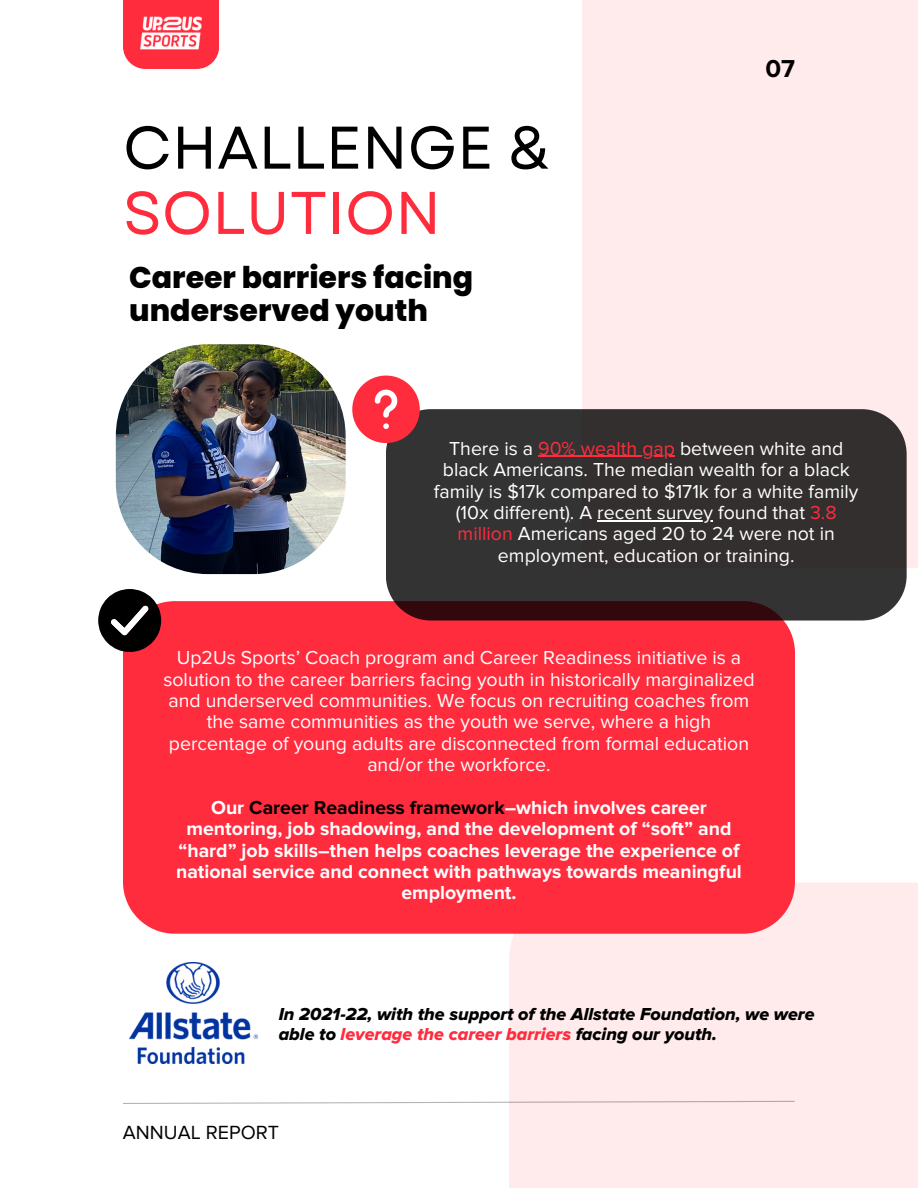
<style>
.page{position:relative;width:918px;height:1188px;background:#fff}
.page>*{position:absolute;margin:0;border:0;box-sizing:border-box;transform-origin:0 0}
.t1{font:60px/65.2px "Garet";color:#000}
.t2{font:800 30px/32.7px "Poppins";color:#000}
.t3{font:700 25.35px "Proxima Nova";color:#000}
.t4{font:19.8px "Proxima Nova";color:#000}
.t5{font:19.5px/21.3px "Proxima Nova";color:#fff;text-align:center}
.t6{font:700 19.5px/21.3px "Proxima Nova";color:#fff;text-align:center}
.t7{font:18px/20.2px "Proxima Nova Extrabld It";color:#000}
.s1{color:#ff2c3e}
.s2{color:#000}
</style>
<div class="page">
<div style="left:509px;top:883px;width:409px;height:305px;background:#ffebec"></div>
<svg style="left:123px;top:1100px;width:672px;height:4px"></svg>
<div style="left:123px;top:601px;width:672px;height:333px;background:#ff2c3e;border-radius:52px"></div>
<div style="left:582px;top:0;width:336px;height:568px;background:#ffebec"></div>
<svg style="left:386px;top:409px;width:521px;height:212px;background:#342e2f"></svg>
<div style="left:123px;top:0;width:96px;height:69px;background:#ff2c3e"></div>
<img style="left:140px;top:16px;width:62px;height:34px">
<svg style="left:352px;top:376px;width:68px;height:67px"></svg>
<svg style="left:98px;top:589px;width:63px;height:63px"></svg>
<img style="left:130px;top:963px;width:128px;height:100px">
<hr style="left:538px;top:456px;width:137px;height:1px;background:#ff2c3e">
<hr style="left:597px;top:520px;width:116px;height:1px;background:#fff">
<img style="left:116px;top:344px;width:230px;height:230px;border-radius:92px">
<p class="t1" style="left:123px;top:115px;width:429px">CHALLENGE &amp;<br><span class="s1">SOLUTION</span></p>
<p class="t2" style="left:129px;top:262px;width:346px">Career barriers facing underserved youth</p>
<p class="t3" style="left:765px;top:53px;width:31px">07</p>
<p class="t5" style="left:434px;top:438px;width:426px">There is a <span class="s1">90% wealth gap</span> between white and black Americans. The median wealth for a black family is $17k compared to $171k for a white family (10x different). A recent survey found that <span class="s1">3.8 million</span> Americans aged 20 to 24 were not in employment, education or training.</p>
<p class="t5" style="left:163px;top:648px;width:593px">Up2Us Sports’ Coach program and Career Readiness initiative is a solution to the career barriers facing youth in historically marginalized and underserved communities. We focus on recruiting coaches from the same communities as the youth we serve, where a high percentage of young adults are disconnected from formal education and/or the workforce.</p>
<p class="t6" style="left:176px;top:797px;width:567px">Our <span class="s2">Career Readiness framework</span>–which involves career mentoring, job shadowing, and the development of “soft” and “hard” job skills–then helps coaches leverage the experience of national service and connect with pathways towards meaningful employment.</p>
<p class="t7" style="left:279px;top:1004px;width:537px">In 2021-22, with the support of the Allstate Foundation, we were able to <span class="s1">leverage the career barriers</span> facing our youth.</p>
<p class="t4" style="left:123px;top:1121px;width:158px">ANNUAL REPORT</p>
</div>
